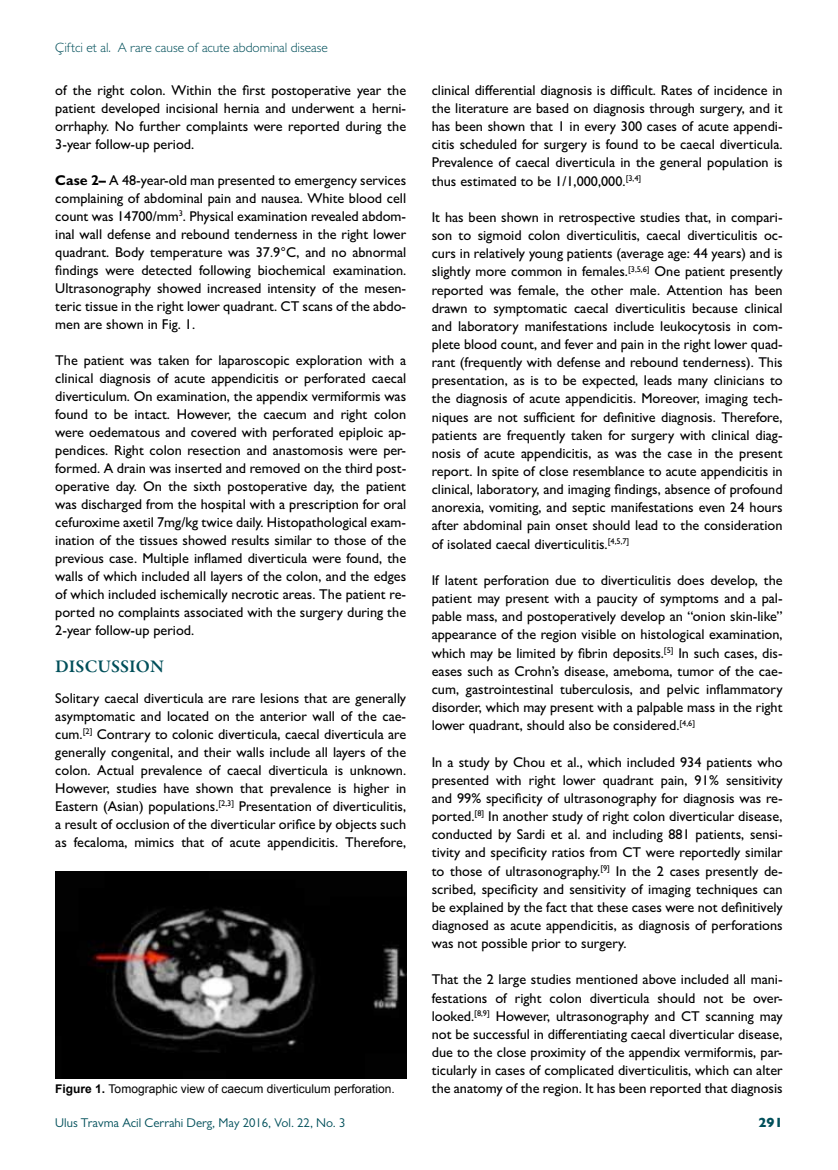
<style>
.page{position:relative;width:838px;height:1170px;background:#fff}
.page>*{position:absolute;margin:0;border:0;box-sizing:border-box;transform-origin:0 0}
.t1{font:600 18px "Garamond Premr Pro";color:#004f5a}
.t2{font:500 14.25px/18.1px "Gill Sans MT Pro";color:#000;text-align:justify}
.t3{font:300 13.5px "Gill Sans MT Pro";color:#004f5a}
.t4{font:800 13.5px "Gill Sans MT Pro";color:#004f5a}
.t5{font:12.75px "Gill Sans MT Pro";color:#004f5a}
.t6{font:12px "Arial";color:#000}
.s1{font-weight:700}
</style>
<div class="page">
<img style="left:55px;top:871px;width:351px;height:207px">
<p class="t3" style="left:55px;top:39px;width:274px">Çiftci et al. A rare cause of acute abdominal disease</p>
<p class="t2" style="left:55px;top:81px;width:352px">of the right colon. Within the first postoperative year the patient developed incisional hernia and underwent a herni&shy;orrhaphy. No further complaints were reported during the 3-year follow-up period.</p>
<p class="t2" style="left:55px;top:171px;width:352px"><span class="s1">Case 2–</span> A 48-year-old man presented to emergency services complaining of abdominal pain and nausea. White blood cell count was 14700/mm<sup>3</sup>. Physical examination revealed abdom&shy;inal wall defense and rebound tenderness in the right lower quadrant. Body temperature was 37.9°C, and no abnormal findings were detected following biochemical examination.<br>Ultrasonography showed increased intensity of the mesen&shy;teric tissue in the right lower quadrant. CT scans of the abdo&shy;men are shown in Fig. 1.</p>
<p class="t2" style="left:55px;top:351px;width:352px">The patient was taken for laparoscopic exploration with a clinical diagnosis of acute appendicitis or perforated caecal diverticulum. On examination, the appendix vermiformis was found to be intact. However, the caecum and right colon were oedematous and covered with perforated epiploic ap&shy;pendices. Right colon resection and anastomosis were per&shy;formed. A drain was inserted and removed on the third post&shy;operative day. On the sixth postoperative day, the patient was discharged from the hospital with a prescription for oral cefuroxime axetil 7mg/kg twice daily. Histopathological exam&shy;ination of the tissues showed results similar to those of the previous case. Multiple inflamed diverticula were found, the walls of which included all layers of the colon, and the edges of which included ischemically necrotic areas. The patient re&shy;ported no complaints associated with the surgery during the 2-year follow-up period.</p>
<p class="t1" style="left:55px;top:655px;width:110px">DISCUSSION</p>
<p class="t2" style="left:55px;top:689px;width:352px">Solitary caecal diverticula are rare lesions that are generally asymptomatic and located on the anterior wall of the cae&shy;cum.<sup>[2]</sup> Contrary to colonic diverticula, caecal diverticula are generally congenital, and their walls include all layers of the colon. Actual prevalence of caecal diverticula is unknown.<br>However, studies have shown that prevalence is higher in Eastern (Asian) populations.<sup>[2,3]</sup> Presentation of diverticulitis, a result of occlusion of the diverticular orifice by objects such as fecaloma, mimics that of acute appendicitis. Therefore,</p>
<p class="t2" style="left:432px;top:81px;width:352px">clinical differential diagnosis is difficult. Rates of incidence in the literature are based on diagnosis through surgery, and it has been shown that 1 in every 300 cases of acute appendi&shy;citis scheduled for surgery is found to be caecal diverticula.<br>Prevalence of caecal diverticula in the general population is thus estimated to be 1/1,000,000.<sup>[3,4]</sup></p>
<p class="t2" style="left:432px;top:208px;width:352px">It has been shown in retrospective studies that, in compari&shy;son to sigmoid colon diverticulitis, caecal diverticulitis oc&shy;curs in relatively young patients (average age: 44 years) and is slightly more common in females.<sup>[3,5,6]</sup> One patient presently reported was female, the other male. Attention has been drawn to symptomatic caecal diverticulitis because clinical and laboratory manifestations include leukocytosis in com&shy;plete blood count, and fever and pain in the right lower quad&shy;rant (frequently with defense and rebound tenderness). This presentation, as is to be expected, leads many clinicians to the diagnosis of acute appendicitis. Moreover, imaging tech&shy;niques are not sufficient for definitive diagnosis. Therefore, patients are frequently taken for surgery with clinical diag&shy;nosis of acute appendicitis, as was the case in the present report. In spite of close resemblance to acute appendicitis in clinical, laboratory, and imaging findings, absence of profound anorexia, vomiting, and septic manifestations even 24 hours after abdominal pain onset should lead to the consideration of isolated caecal diverticulitis.<sup>[4,5,7]</sup></p>
<p class="t2" style="left:432px;top:571px;width:352px">If latent perforation due to diverticulitis does develop, the patient may present with a paucity of symptoms and a pal&shy;pable mass, and postoperatively develop an “onion skin-like” appearance of the region visible on histological examination, which may be limited by fibrin deposits.<sup>[5]</sup> In such cases, dis&shy;eases such as Crohn’s disease, ameboma, tumor of the cae&shy;cum, gastrointestinal tuberculosis, and pelvic inflammatory disorder, which may present with a palpable mass in the right lower quadrant, should also be considered.<sup>[4,6]</sup></p>
<p class="t2" style="left:432px;top:752px;width:352px">In a study by Chou et al., which included 934 patients who presented with right lower quadrant pain, 91% sensitivity and 99% specificity of ultrasonography for diagnosis was re&shy;ported.<sup>[8]</sup> In another study of right colon diverticular disease, conducted by Sardi et al. and including 881 patients, sensi&shy;tivity and specificity ratios from CT were reportedly similar to those of ultrasonography.<sup>[9]</sup> In the 2 cases presently de&shy;scribed, specificity and sensitivity of imaging techniques can be explained by the fact that these cases were not definitively diagnosed as acute appendicitis, as diagnosis of perforations was not possible prior to surgery.</p>
<p class="t2" style="left:432px;top:970px;width:352px">That the 2 large studies mentioned above included all mani&shy;festations of right colon diverticula should not be over&shy;looked.<sup>[8,9]</sup> However, ultrasonography and CT scanning may not be successful in differentiating caecal diverticular disease, due to the close proximity of the appendix vermiformis, par&shy;ticularly in cases of complicated diverticulitis, which can alter</p>
<p class="t6" style="left:55px;top:1082px;width:341px"><span class="s1">Figure 1.</span> Tomographic view of caecum diverticulum perforation.</p>
<p class="t2" style="left:432px;top:1079px;width:352px">the anatomy of the region. It has been reported that diagnosis</p>
<p class="t5" style="left:55px;top:1115px;width:291px">Ulus Travma Acil Cerrahi Derg, May 2016, Vol. 22, No. 3</p>
<p class="t4" style="left:758px;top:1114px;width:26px">291</p>
</div>
